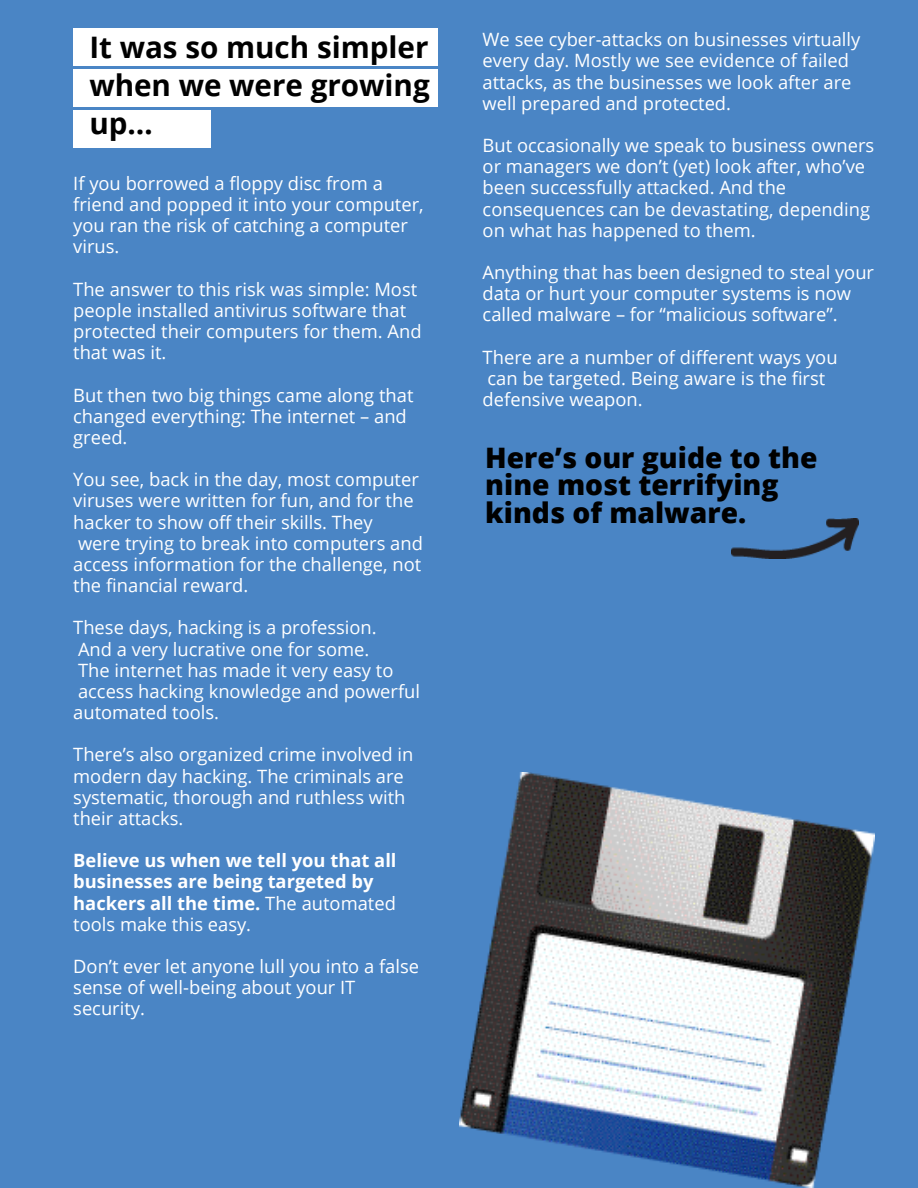
<style>
.page{position:relative;width:918px;height:1188px;background:#4a85c5}
.page>*{position:absolute;margin:0;border:0;box-sizing:border-box;transform-origin:0 0}
.t1{font:700 29.7px/38.1px "Open Sans";color:#000;text-align:justify}
.t2{font:800 28.2px/27.5px "Open Sans";color:#000}
.t3{font:18.3px/21.1px "Open Sans";color:#fff}
.t4{font:700 18.3px/21.1px "Open Sans";color:#fff}
.s1{font-weight:400}
</style>
<div class="page">
<div style="left:73px;top:28px;width:365px;height:37px;background:#fff"></div>
<div style="left:73px;top:69px;width:365px;height:38px;background:#fff"></div>
<div style="left:73px;top:111px;width:137px;height:37px;background:#fff"></div>
<img style="left:731px;top:518px;width:127px;height:41px">
<img style="left:459px;top:772px;width:415px;height:416px">
<p class="t1" style="left:89px;top:27px;width:342px">It was so much simpler when we were growing up…</p>
<p class="t3" style="left:73px;top:172px;width:352px">If you borrowed a floppy disc from a friend and popped it into your computer, you ran the risk of catching a computer virus.</p>
<p class="t3" style="left:73px;top:278px;width:350px">The answer to this risk was simple: Most people installed antivirus software that protected their computers for them. And that was it.</p>
<p class="t3" style="left:73px;top:384px;width:342px">But then two big things came along that changed everything: The internet – and greed.</p>
<p class="t3" style="left:73px;top:469px;width:351px">You see, back in the day, most computer viruses were written for fun, and for the hacker to show off their skills. They<br>were trying to break into computers and access information for the challenge, not the financial reward.</p>
<p class="t3" style="left:73px;top:617px;width:348px">These days, hacking is a profession.<br>And a very lucrative one for some.<br>The internet has made it very easy to access hacking knowledge and powerful automated tools.</p>
<p class="t3" style="left:73px;top:744px;width:342px">There’s also organized crime involved in modern day hacking. The criminals are systematic, thorough and ruthless with their attacks.</p>
<p class="t4" style="left:73px;top:850px;width:325px">Believe us when we tell you that all businesses are being targeted by hackers all the time. <span class="s1">The automated tools make this easy.</span></p>
<p class="t3" style="left:73px;top:955px;width:347px">Don’t ever let anyone lull you into a false sense of well-being about your IT security.</p>
<p class="t3" style="left:483px;top:29px;width:379px">We see cyber-attacks on businesses virtually every day. Mostly we see evidence of failed attacks, as the businesses we look after are well prepared and protected.</p>
<p class="t3" style="left:483px;top:134px;width:393px">But occasionally we speak to business owners or managers we don’t (yet) look after, who’ve been successfully attacked. And the consequences can be devastating, depending on what has happened to them.</p>
<p class="t3" style="left:483px;top:261px;width:393px">Anything that has been designed to steal your data or hurt your computer systems is now called malware – for “malicious software”.</p>
<p class="t3" style="left:483px;top:346px;width:356px">There are a number of different ways you can be targeted. Being aware is the first defensive weapon.</p>
<p class="t2" style="left:485px;top:443px;width:334px">Here’s our guide to the nine most terrifying kinds of malware.</p>
</div>
